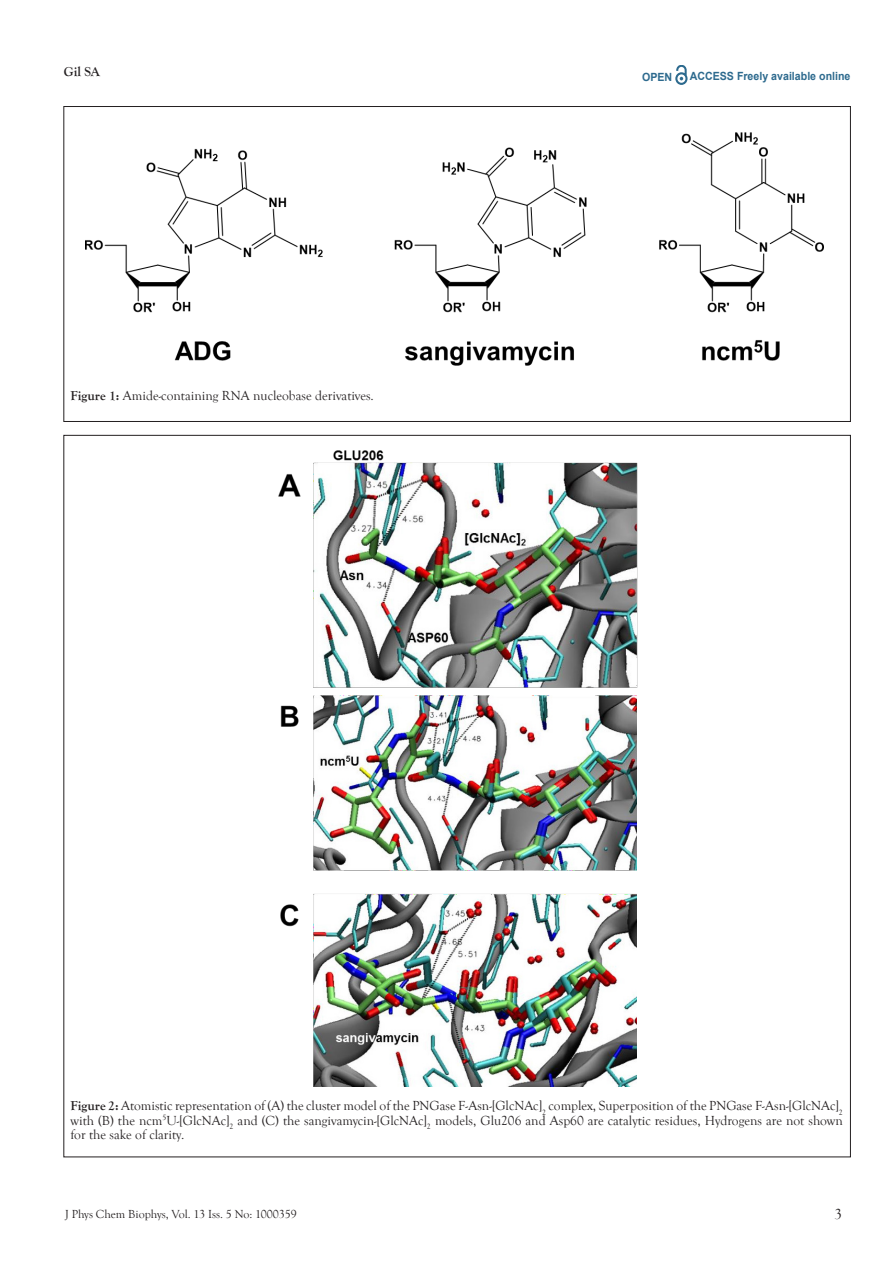
<style>
.page{position:relative;width:893px;height:1263px;background:#fff}
.page>*{position:absolute;margin:0;border:0;box-sizing:border-box;transform-origin:0 0}
.t1{font:15px "Goudy Old Style T";color:#231f20}
.t2{font:13.5px/14.5px "Goudy Old Style T";color:#231f20;text-align:justify}
.t3{font:700 13.5px "Goudy Old Style T";color:#231f20}
.t4{font:12px "Goudy Old Style T";color:#231f20}
.t5{font:700 11.25px "Arial";color:#2d6a8e;scale:.94 1}
.s1{font-weight:700}
</style>
<div class="page">
<svg style="left:675px;top:65px;width:12px;height:20px"></svg>
<img style="left:86px;top:133px;width:737px;height:233px">
<img style="left:280px;top:695px;width:357px;height:392px">
<img style="left:279px;top:450px;width:359px;height:238px">
<p class="t3" style="left:64px;top:64px;width:38px">Gil SA</p>
<p class="t2" style="left:71px;top:388px;width:305px"><span class="s1">Figure 1:</span> Amide-containing RNA nucleobase derivatives.</p>
<p class="t5" style="left:642px;top:70px;width:34px">OPEN</p>
<p class="t5" style="left:690px;top:69px;width:172px">ACCESS Freely available online</p>
<p class="t2" style="left:71px;top:1099px;width:774px"><span class="s1">Figure 2:</span> Atomistic representation of (A) the cluster model of the PNGase F-Asn-[GlcNAc]<sub>2</sub> complex, Superposition of the PNGase F-Asn-[GlcNAc]<sub>2 </sub>with (B) the ncm<sup>5</sup>U-[GlcNAc]<sub>2</sub> and (C) the sangivamycin-[GlcNAc]<sub>2</sub> models, Glu206 and Asp60 are catalytic residues, Hydrogens are not shown for the sake of clarity.</p>
<p class="t4" style="left:65px;top:1207px;width:233px">J Phys Chem Biophys, Vol. 13 Iss. 5 No: 1000359</p>
<p class="t1" style="left:834px;top:1206px;width:9px">3</p>
</div>
